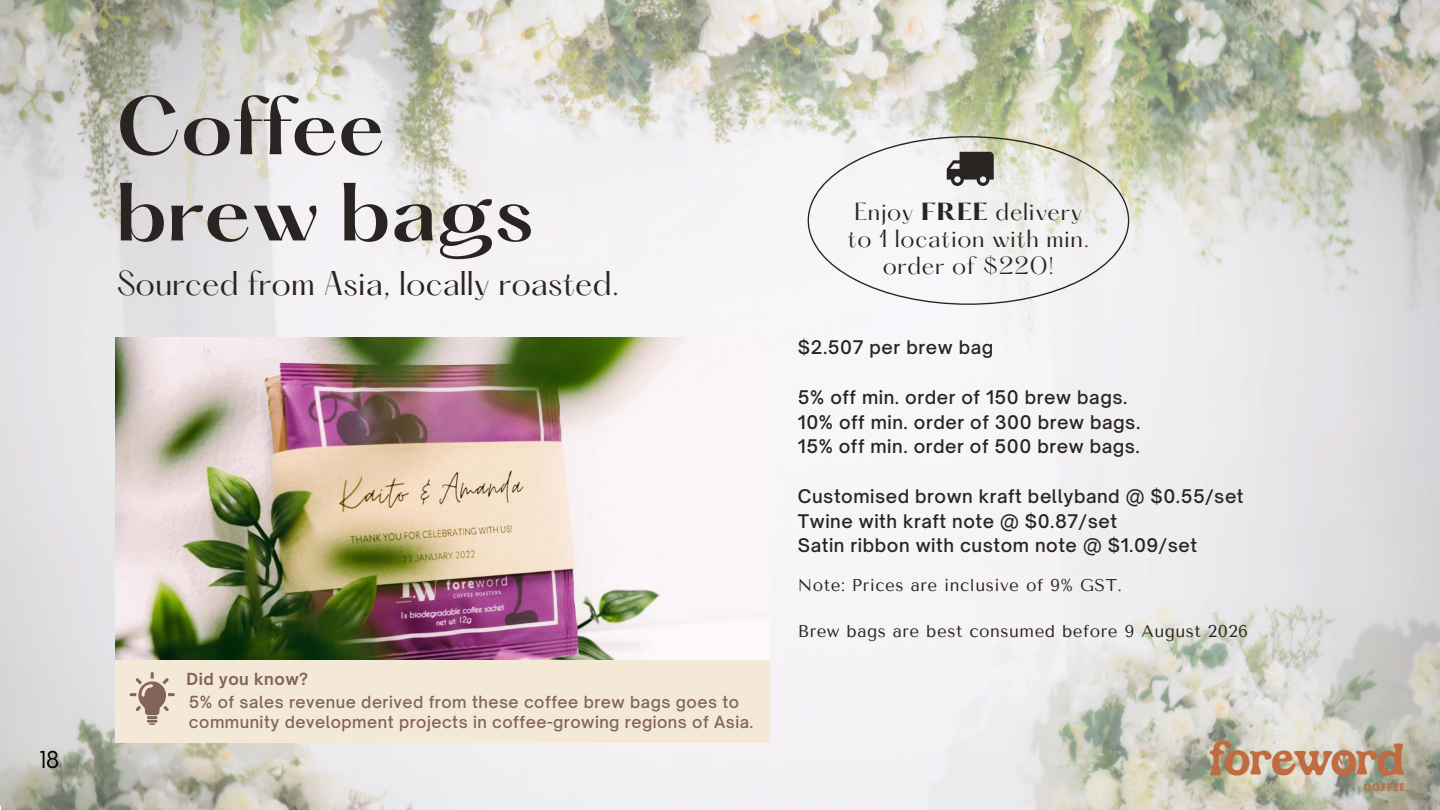
<style>
.page{position:relative;width:1440px;height:810px;background:#fff}
.page>*{position:absolute;margin:0;border:0;box-sizing:border-box;transform-origin:0 0}
.t1{font:600 72px/86.2px "Hatton";color:#292421}
.t2{font:30px "Hatton";color:#292421}
.t3{font:25px "Glacial Indifference";color:#000}
.t4{font:21.7px/27.4px "Hatton";letter-spacing:.03em;color:#292421;text-align:center}
.t5{font:500 18px/24.8px "Open Sauce One";letter-spacing:.03em;color:#292421}
.t6{font:17px "Tenor Sans";letter-spacing:.03em;color:#292421}
.t7{font:500 16px/20.2px "Open Sauce One";letter-spacing:.03em;color:#826459}
.t8{font:700 16px "Open Sauce One";letter-spacing:.03em;color:#826459}
.s1{font-weight:700}
</style>
<div class="page">
<img style="left:0;top:0;width:1440px;height:810px">
<svg style="left:808px;top:136px;width:321px;height:169px;fill:#f4f4f6"></svg>
<svg style="left:947px;top:152px;width:47px;height:34px"></svg>
<img style="left:116px;top:338px;width:654px;height:322px">
<div style="left:116px;top:660px;width:654px;height:82px;background:#f4e9d6"></div>
<svg style="left:130px;top:672px;width:45px;height:53px"></svg>
<img style="left:1175px;top:711px;width:265px;height:99px">
<h3 class="t3" style="left:39px;top:745px;width:22px">18</h3>
<h1 class="t1" style="left:116px;top:86px;width:419px">Coffee brew bags</h1>
<h2 class="t2" style="left:117px;top:267px;width:504px">Sourced from Asia, locally roasted.</h2>
<p class="t8" style="left:187px;top:668px;width:123px">Did you know?</p>
<p class="t7" style="left:189px;top:691px;width:566px">5% of sales revenue derived from these coffee brew bags goes to community development projects in coffee-growing regions of Asia.</p>
<p class="t4" style="left:848px;top:198px;width:243px">Enjoy <span class="s1">FREE</span> delivery to 1 location with min. order of $220!</p>
<p class="t5" style="left:798px;top:335px;width:197px">$2.507 per brew bag</p>
<p class="t5" style="left:798px;top:384px;width:344px">5% off min. order of 150 brew bags.<br>10% off min. order of 300 brew bags.<br>15% off min. order of 500 brew bags.</p>
<p class="t5" style="left:798px;top:483px;width:447px">Customised brown kraft bellyband @ $0.55/set<br>Twine with kraft note @ $0.87/set<br>Satin ribbon with custom note @ $1.09/set</p>
<p class="t6" style="left:798px;top:575px;width:326px">Note: Prices are inclusive of 9% GST.</p>
<p class="t6" style="left:798px;top:621px;width:452px">Brew bags are best consumed before 9 August 2026</p>
</div>
